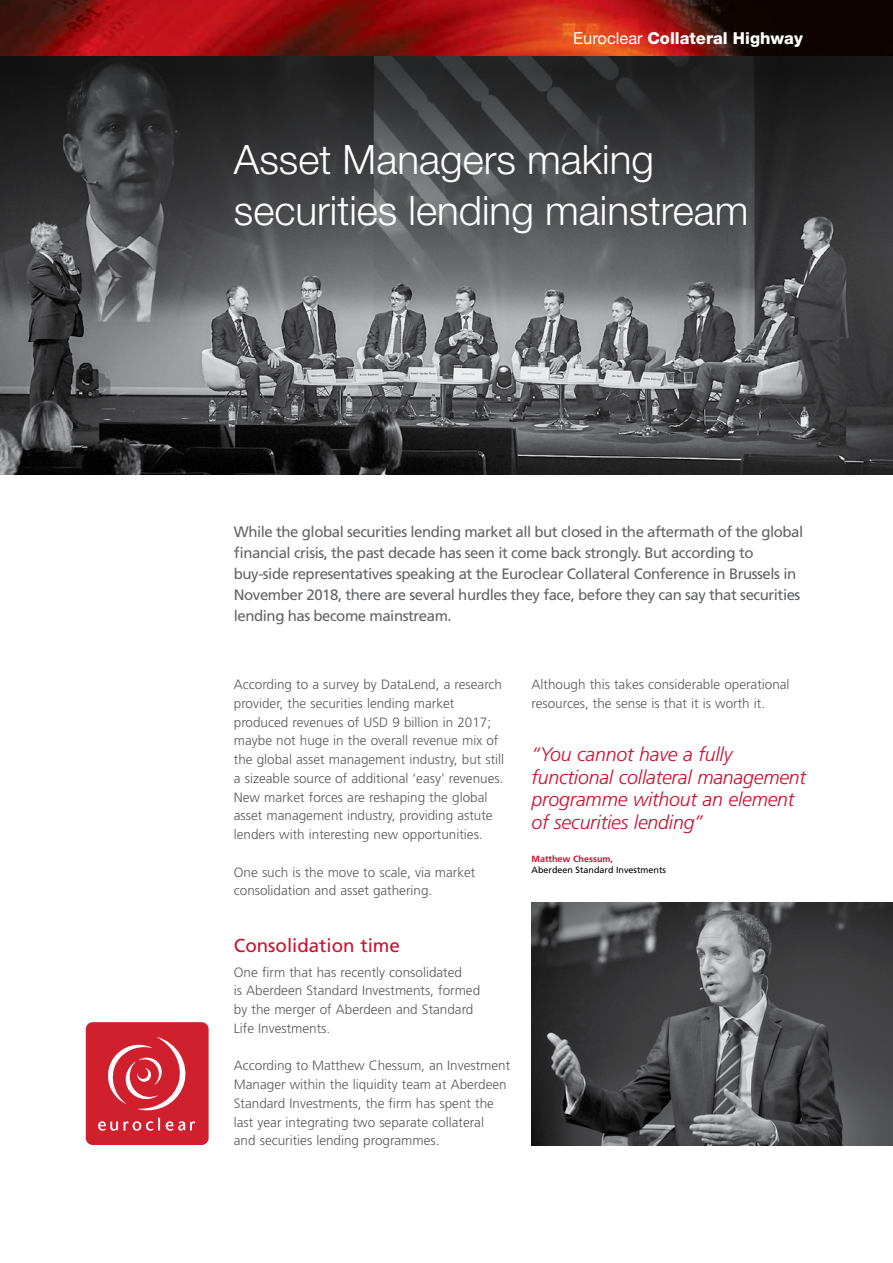
<style>
.page{position:relative;width:893px;height:1263px;background:#fff}
.page>*{position:absolute;margin:0;border:0;box-sizing:border-box;transform-origin:0 0}
.t1{font:300 40.5px/51px "Helvetica Neue LT Std";color:#fff}
.t2{font:italic 300 19.5px/22.5px "Frutiger LT Std";letter-spacing:-.01em;color:#ce0e2d}
.t3{font:18.75px "Frutiger LT Std";color:#ce0e2d}
.t4{font:800 16.5px "Helvetica Neue LT Std";color:#fff}
.t5{font:15px/21px "Frutiger LT Std";letter-spacing:-.03em;color:#636466}
.t6{font:300 13.5px/18.8px "Frutiger LT Std";color:#58595b}
.t7{font:9px "Frutiger LT Std";color:#000}
.t8{font:700 9px "Frutiger LT Std";color:#ce0e2d}
.s1{font-weight:400}
</style>
<div class="page">
<img style="left:0;top:0;width:893px;height:474px">
<svg style="left:0;top:55px;width:893px;height:221px;background:#3e3e3f"></svg>
<div style="left:86px;top:1022px;width:123px;height:123px;background:#d0202e;border-radius:7px"></div>
<svg style="left:108px;top:1037px;width:78px;height:73px"></svg>
<svg style="left:124px;top:1117px;width:36px;height:14px"></svg>
<svg style="left:98px;top:1121px;width:20px;height:10px"></svg>
<svg style="left:166px;top:1121px;width:29px;height:10px"></svg>
<img style="left:531px;top:902px;width:362px;height:243px">
<p class="t4" style="left:573px;top:28px;width:231px"><span class="s1">Euroclear</span> Collateral Highway</p>
<h1 class="t1" style="left:234px;top:133px;width:516px">Asset Managers making securities lending mainstream</h1>
<p class="t5" style="left:234px;top:521px;width:571px">While the global securities lending market all but closed in the aftermath of the global financial crisis, the past decade has seen it come back strongly. But according to buy-side representatives speaking at the Euroclear Collateral Conference in Brussels in November 2018, there are several hurdles they face, before they can say that securities lending has become mainstream.</p>
<p class="t6" style="left:234px;top:675px;width:272px">According to a survey by DataLend, a research provider, the securities lending market produced revenues of USD 9 billion in 2017; maybe not huge in the overall revenue mix of the global asset management industry, but still a sizeable source of additional ‘easy’ revenues.<br>New market forces are reshaping the global asset management industry, providing astute lenders with interesting new opportunities.</p>
<p class="t6" style="left:234px;top:863px;width:243px">One such is the move to scale, via market consolidation and asset gathering.</p>
<h3 class="t3" style="left:234px;top:934px;width:168px">Consolidation time</h3>
<p class="t6" style="left:234px;top:963px;width:248px">One firm that has recently consolidated<br>is Aberdeen Standard Investments, formed by the merger of Aberdeen and Standard Life Investments.</p>
<p class="t6" style="left:234px;top:1056px;width:278px">According to Matthew Chessum, an Investment Manager within the liquidity team at Aberdeen Standard Investments, the firm has spent the last year integrating two separate collateral<br>and securities lending programmes.</p>
<p class="t6" style="left:531px;top:675px;width:260px">Although this takes considerable operational resources, the sense is that it is worth it.</p>
<h2 class="t2" style="left:531px;top:743px;width:276px">“You cannot have a fully functional collateral management programme without an element of securities lending”</h2>
<p class="t8" style="left:531px;top:853px;width:83px">Matthew Chessum,</p>
<p class="t7" style="left:531px;top:864px;width:136px">Aberdeen Standard Investments</p>
</div>
